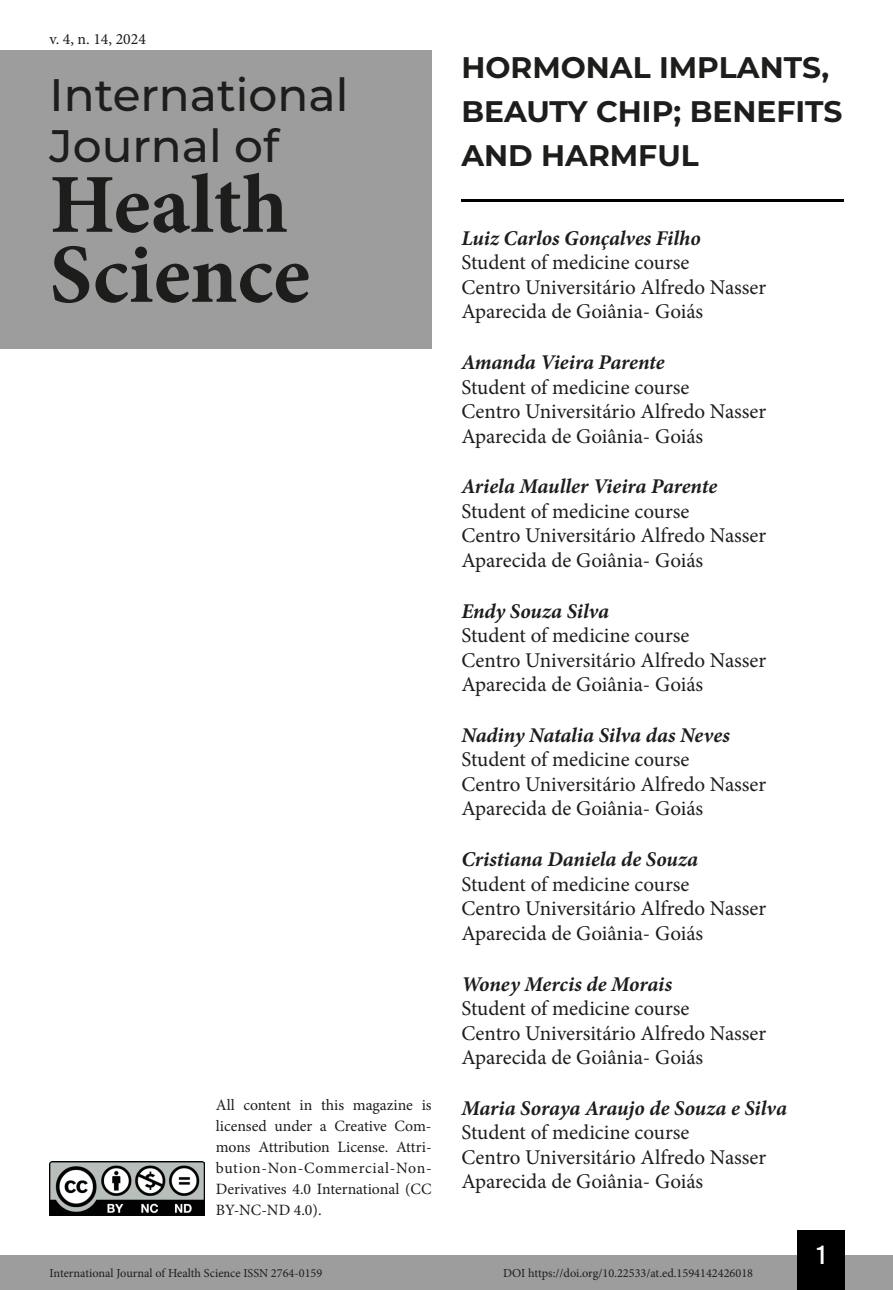
<style>
.page{position:relative;width:893px;height:1290px;background:#fff}
.page>*{position:absolute;margin:0;border:0;box-sizing:border-box;transform-origin:0 0}
.t1{font:700 84px/70px "Minion Pro";color:#1d1d1b}
.t2{font:500 45.5px/50.8px "Montserrat";color:#1d1d1b}
.t3{font:700 29.75px/43.8px "Montserrat";color:#1d1d1b}
.t4{font:26.25px "Bebas Kai";color:#fff}
.t5{font:21px/24.5px "Minion Pro";color:#1d1d1b}
.t6{font:italic 700 21px "Minion Pro";letter-spacing:-.005em;color:#1d1d1b}
.t7{font:15.75px/21px "Minion Pro";color:#1d1d1b;text-align:justify}
.t8{font:12.25px "Minion Pro";color:#1d1d1b}
</style>
<div class="page">
<div style="left:0;top:1255px;width:893px;height:35px;background:#9d9d9d"></div>
<div style="left:797px;top:1230px;width:48px;height:60px;background:#000"></div>
<img style="left:50px;top:1161px;width:154px;height:54px">
<div style="left:0;top:50px;width:432px;height:298px;background:#9d9d9d"></div>
<hr style="left:461px;top:199px;width:382px;height:3px;background:#000">
<p class="t7" style="left:50px;top:28px;width:98px">v. 4, n. 14, 2024</p>
<h2 class="t2" style="left:50px;top:68px;width:300px">International<br>Journal of</h2>
<h1 class="t1" style="left:50px;top:169px;width:262px">Health<br>Science</h1>
<p class="t7" style="left:216px;top:1095px;width:217px">All content in this magazine is licensed under a Creative Com&shy;mons Attribution License. Attri&shy;bution-Non-Commercial-Non-Derivatives 4.0 International (CC BY-NC-ND 4.0).</p>
<h3 class="t3" style="left:461px;top:44px;width:382px">HORMONAL IMPLANTS,<br>BEAUTY CHIP; BENEFITS<br>AND HARMFUL</h3>
<p class="t6" style="left:461px;top:223px;width:241px">Luiz Carlos Gonçalves Filho</p>
<p class="t5" style="left:461px;top:250px;width:306px">Student of medicine course<br>Centro Universitário Alfredo Nasser<br>Aparecida de Goiânia- Goiás</p>
<p class="t6" style="left:461px;top:347px;width:205px">Amanda Vieira Parente</p>
<p class="t5" style="left:461px;top:375px;width:306px">Student of medicine course<br>Centro Universitário Alfredo Nasser<br>Aparecida de Goiânia- Goiás</p>
<p class="t6" style="left:461px;top:472px;width:257px">Ariela Mauller Vieira Parente</p>
<p class="t5" style="left:461px;top:499px;width:306px">Student of medicine course<br>Centro Universitário Alfredo Nasser<br>Aparecida de Goiânia- Goiás</p>
<p class="t6" style="left:461px;top:596px;width:149px">Endy Souza Silva</p>
<p class="t5" style="left:461px;top:623px;width:306px">Student of medicine course<br>Centro Universitário Alfredo Nasser<br>Aparecida de Goiânia- Goiás</p>
<p class="t6" style="left:461px;top:720px;width:270px">Nadiny Natalia Silva das Neves</p>
<p class="t5" style="left:461px;top:747px;width:306px">Student of medicine course<br>Centro Universitário Alfredo Nasser<br>Aparecida de Goiânia- Goiás</p>
<p class="t6" style="left:461px;top:844px;width:238px">Cristiana Daniela de Souza</p>
<p class="t5" style="left:461px;top:872px;width:306px">Student of medicine course<br>Centro Universitário Alfredo Nasser<br>Aparecida de Goiânia- Goiás</p>
<p class="t6" style="left:461px;top:969px;width:212px">Woney Mercis de Morais</p>
<p class="t5" style="left:461px;top:996px;width:306px">Student of medicine course<br>Centro Universitário Alfredo Nasser<br>Aparecida de Goiânia- Goiás</p>
<p class="t6" style="left:461px;top:1093px;width:327px">Maria Soraya Araujo de Souza e Silva</p>
<p class="t5" style="left:461px;top:1120px;width:306px">Student of medicine course<br>Centro Universitário Alfredo Nasser<br>Aparecida de Goiânia- Goiás</p>
<p class="t4" style="left:817px;top:1241px;width:10px">1</p>
<p class="t8" style="left:50px;top:1265px;width:274px">International Journal of Health Science ISSN 2764-0159</p>
<p class="t8" style="left:503px;top:1265px;width:252px">DOI https://doi.org/10.22533/at.ed.1594142426018</p>
</div>
